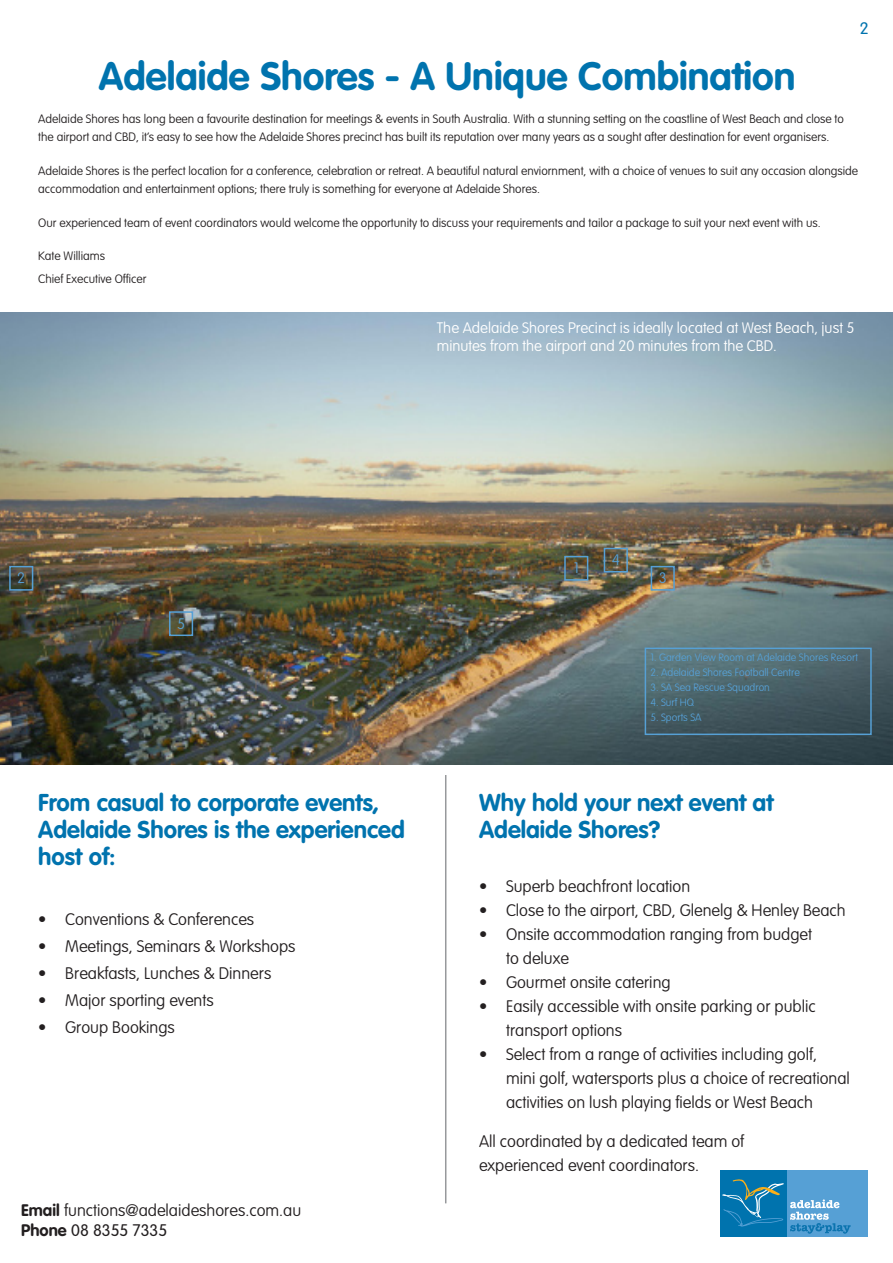
<style>
.page{position:relative;width:893px;height:1263px;background:#fff}
.page>*{position:absolute;margin:0;border:0;box-sizing:border-box;transform-origin:0 0}
.t1{font:700 39px "VAG Rounded Std";color:#0073ae}
.t2{font:700 24px/27px "VAG Rounded Std";color:#0073ae}
.t3{font:100 16.5px/24px "VAG Rounded Std";color:#231f20}
.t4{font:700 16.5px "VAG Rounded Std";color:#231f20}
.t5{font:300 16.5px "VAG Rounded Std";color:#231f20}
.t6{font:300 16.5px "VAG Rounded Std";color:#0073ae}
.t7{font:100 15px/18px "VAG Rounded Std";color:#fff}
.t8{font:100 15px "VAG Rounded Std";color:#56a0d5}
.body_copy{font:100 12px/18px "VAG Rounded Std";color:#231f20}
.t9{font:100 10.5px "VAG Rounded Std";color:#56a0d5}
.s1{font-weight:700}
</style>
<div class="page">
<div style="left:787px;top:1170px;width:80px;height:67px;background:#56a0d5"></div>
<svg style="left:790px;top:1199px;width:61px;height:35px"></svg>
<div style="left:720px;top:1170px;width:67px;height:67px;background:#0073ae"></div>
<svg style="left:722px;top:1179px;width:62px;height:47px"></svg>
<img style="left:0;top:313px;width:892px;height:451px">
<hr style="left:445px;top:775px;width:1px;height:428px;background:#97999c">
<div style="left:9px;top:566px;width:24px;height:25px;border:2px solid #56a0d5"></div>
<div style="left:564px;top:556px;width:24px;height:25px;border:2px solid #56a0d5"></div>
<div style="left:651px;top:566px;width:24px;height:25px;border:2px solid #56a0d5"></div>
<div style="left:604px;top:548px;width:24px;height:24px;border:2px solid #56a0d5"></div>
<div style="left:169px;top:611px;width:24px;height:25px;border:2px solid #56a0d5"></div>
<div style="left:645px;top:648px;width:227px;height:87px;border:2px solid #56a0d5"></div>
<p class="t6" style="left:860px;top:19px;width:10px">2</p>
<p class="t1" style="left:99px;top:53px;width:698px">Adelaide Shores - A Unique Combination</p>
<p class="body_copy" style="left:38px;top:110px;width:807px">Adelaide Shores has long been a favourite destination for meetings &amp; events in South Australia. With a stunning setting on the coastline of West Beach and close to the airport and CBD, it’s easy to see how the Adelaide Shores precinct has built its reputation over many years as a sought after destination for event organisers.</p>
<p class="body_copy" style="left:38px;top:162px;width:821px">Adelaide Shores is the perfect location for a conference, celebration or retreat. A beautiful natural enviornment, with a choice of venues to suit any occasion alongside accommodation and entertainment options; there truly is something for everyone at Adelaide Shores.</p>
<p class="body_copy" style="left:38px;top:214px;width:784px">Our experienced team of event coordinators would welcome the opportunity to discuss your requirements and tailor a package to suit your next event with us.</p>
<p class="body_copy" style="left:38px;top:247px;width:68px">Kate Williams</p>
<p class="body_copy" style="left:38px;top:270px;width:110px">Chief Executive Officer</p>
<p class="t7" style="left:437px;top:319px;width:419px">The Adelaide Shores Precinct is ideally located at West Beach, just 5 minutes from the airport and 20 minutes from the CBD.</p>
<p class="t8" style="left:17px;top:569px;width:10px">2</p>
<p class="t8" style="left:177px;top:615px;width:10px">5</p>
<p class="t2" style="left:38px;top:789px;width:343px">From casual to corporate events,</p>
<p class="t2" style="left:38px;top:816px;width:368px">Adelaide Shores is the experienced host of:</p>
<p class="t3" style="left:38px;top:907px;width:218px">• Conventions &amp; Conferences</p>
<p class="t3" style="left:38px;top:934px;width:259px">• Meetings, Seminars &amp; Workshops</p>
<p class="t3" style="left:38px;top:961px;width:235px">• Breakfasts, Lunches &amp; Dinners</p>
<p class="t3" style="left:38px;top:988px;width:177px">• Major sporting events</p>
<p class="t3" style="left:38px;top:1015px;width:138px">• Group Bookings</p>
<p class="t3" style="left:21px;top:1199px;width:281px"><span class="s1">Email</span> functions@adelaideshores.com.au</p>
<p class="t5" style="left:21px;top:1221px;width:148px"><span class="s1">Phone</span> 08 8355 7335</p>
<h3 class="t4" style="left:26px;top:1218px;width:243px">visit www.adelaideshores.com.au</h3>
<p class="t8" style="left:574px;top:559px;width:7px">1</p>
<p class="t8" style="left:612px;top:551px;width:10px">4</p>
<p class="t8" style="left:659px;top:569px;width:10px">3</p>
<p class="t9" style="left:650px;top:652px;width:209px">1. Garden View Room at Adelaide Shores Resort</p>
<p class="t9" style="left:650px;top:667px;width:151px">2. Adelaide Shores Football Centre</p>
<p class="t9" style="left:650px;top:682px;width:121px">3. SA Sea Rescue Squadron</p>
<p class="t9" style="left:650px;top:697px;width:45px">4. Surf HQ</p>
<p class="t9" style="left:650px;top:712px;width:53px">5. Sports SA</p>
<p class="t2" style="left:479px;top:789px;width:296px">Why hold your next event at</p>
<p class="t2" style="left:479px;top:816px;width:183px">Adelaide Shores?</p>
<p class="t3" style="left:479px;top:874px;width:213px">• Superb beachfront location</p>
<p class="t3" style="left:479px;top:898px;width:368px">• Close to the airport, CBD, Glenelg &amp; Henley Beach</p>
<p class="t3" style="left:506px;top:922px;width:307px;text-indent:-27px">• Onsite accommodation ranging from budget to deluxe</p>
<p class="t3" style="left:479px;top:970px;width:193px">• Gourmet onsite catering</p>
<p class="t3" style="left:506px;top:994px;width:311px;text-indent:-27px">• Easily accessible with onsite parking or public transport options</p>
<p class="t3" style="left:506px;top:1042px;width:345px;text-indent:-27px">• Select from a range of activities including golf, mini golf, watersports plus a choice of recreational activities on lush playing fields or West Beach</p>
<p class="t3" style="left:479px;top:1129px;width:267px">All coordinated by a dedicated team of</p>
<p class="t3" style="left:479px;top:1153px;width:221px">experienced event coordinators.</p>
</div>
